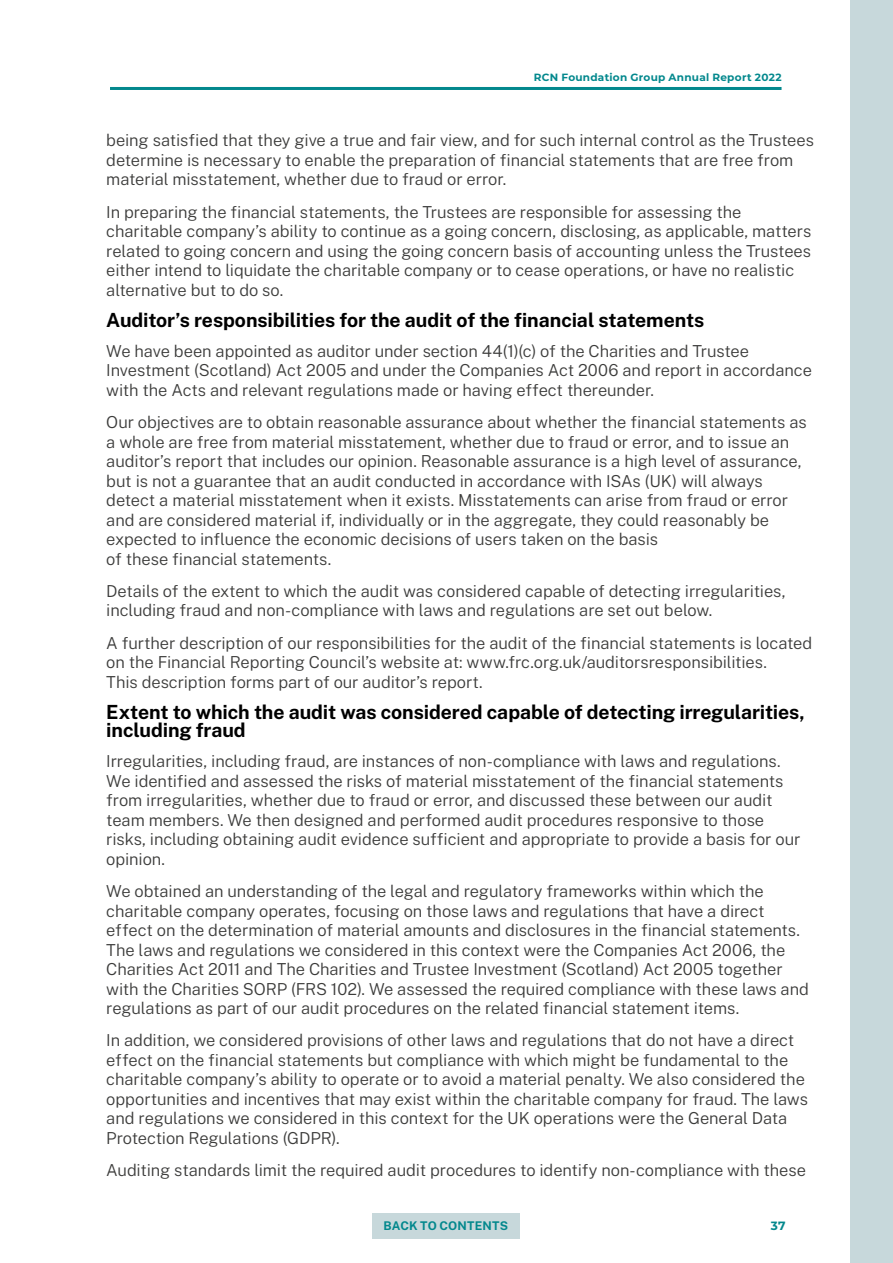
<style>
.page{position:relative;width:893px;height:1263px;background:#fff}
.page>*{position:absolute;margin:0;border:0;box-sizing:border-box;transform-origin:0 0}
.t1{font:700 19.5px/18.3px "Public Sans";letter-spacing:-.005em;color:#000}
.t2{font:300 16.5px/19.5px "Public Sans";letter-spacing:-.005em;color:#3c3c3b}
.t3{font:700 12px "Public Sans";letter-spacing:.015em;color:#03888d}
.t4{font:700 12px "Montserrat";color:#03888d}
.t5{font:700 10.5px "Montserrat";letter-spacing:.025em;color:#03888d}
</style>
<div class="page">
<hr style="left:110px;top:87px;width:671px;height:3px;background:#03888d">
<div style="left:850px;top:0;width:43px;height:1263px;background:#c7d8db"></div>
<div style="left:372px;top:1213px;width:148px;height:25px;background:#c7d8db"></div>
<p class="t5" style="left:534px;top:70px;width:249px">RCN Foundation Group Annual Report 2022</p>
<p class="t2" style="left:106px;top:130px;width:709px">being satisfied that they give a true and fair view, and for such internal control as the Trustees determine is necessary to enable the preparation of financial statements that are free from material misstatement, whether due to fraud or error.</p>
<p class="t2" style="left:106px;top:201px;width:707px">In preparing the financial statements, the Trustees are responsible for assessing the charitable company’s ability to continue as a going concern, disclosing, as applicable, matters related to going concern and using the going concern basis of accounting unless the Trustees either intend to liquidate the charitable company or to cease operations, or have no realistic alternative but to do so.</p>
<p class="t1" style="left:106px;top:309px;width:599px">Auditor’s responsibilities for the audit of the financial statements</p>
<p class="t2" style="left:106px;top:340px;width:707px">We have been appointed as auditor under section 44(1)(c) of the Charities and Trustee<br>Investment (Scotland) Act 2005 and under the Companies Act 2006 and report in accordance with the Acts and relevant regulations made or having effect thereunder.</p>
<p class="t2" style="left:106px;top:411px;width:702px">Our objectives are to obtain reasonable assurance about whether the financial statements as a whole are free from material misstatement, whether due to fraud or error, and to issue an auditor’s report that includes our opinion. Reasonable assurance is a high level of assurance, but is not a guarantee that an audit conducted in accordance with ISAs (UK) will always detect a material misstatement when it exists. Misstatements can arise from fraud or error and are considered material if, individually or in the aggregate, they could reasonably be expected to influence the economic decisions of users taken on the basis<br>of these financial statements.</p>
<p class="t2" style="left:106px;top:580px;width:681px">Details of the extent to which the audit was considered capable of detecting irregularities, including fraud and non-compliance with laws and regulations are set out below.</p>
<p class="t2" style="left:106px;top:632px;width:707px">A further description of our responsibilities for the audit of the financial statements is located on the Financial Reporting Council’s website at: www.frc.org.uk/auditorsresponsibilities.<br>This description forms part of our auditor’s report.</p>
<p class="t1" style="left:106px;top:701px;width:700px">Extent to which the audit was considered capable of detecting irregularities, including fraud</p>
<p class="t2" style="left:106px;top:750px;width:695px">Irregularities, including fraud, are instances of non-compliance with laws and regulations.<br>We identified and assessed the risks of material misstatement of the financial statements from irregularities, whether due to fraud or error, and discussed these between our audit team members. We then designed and performed audit procedures responsive to those risks, including obtaining audit evidence sufficient and appropriate to provide a basis for our opinion.</p>
<p class="t2" style="left:106px;top:880px;width:704px">We obtained an understanding of the legal and regulatory frameworks within which the charitable company operates, focusing on those laws and regulations that have a direct effect on the determination of material amounts and disclosures in the financial statements.<br>The laws and regulations we considered in this context were the Companies Act 2006, the Charities Act 2011 and The Charities and Trustee Investment (Scotland) Act 2005 together with the Charities SORP (FRS 102). We assessed the required compliance with these laws and regulations as part of our audit procedures on the related financial statement items.</p>
<p class="t2" style="left:106px;top:1029px;width:703px">In addition, we considered provisions of other laws and regulations that do not have a direct effect on the financial statements but compliance with which might be fundamental to the charitable company’s ability to operate or to avoid a material penalty. We also considered the opportunities and incentives that may exist within the charitable company for fraud. The laws and regulations we considered in this context for the UK operations were the General Data Protection Regulations (GDPR).</p>
<p class="t2" style="left:106px;top:1159px;width:701px">Auditing standards limit the required audit procedures to identify non-compliance with these</p>
<p class="t3" style="left:384px;top:1217px;width:126px">BACK TO CONTENTS</p>
<p class="t4" style="left:771px;top:1217px;width:16px">37</p>
</div>
